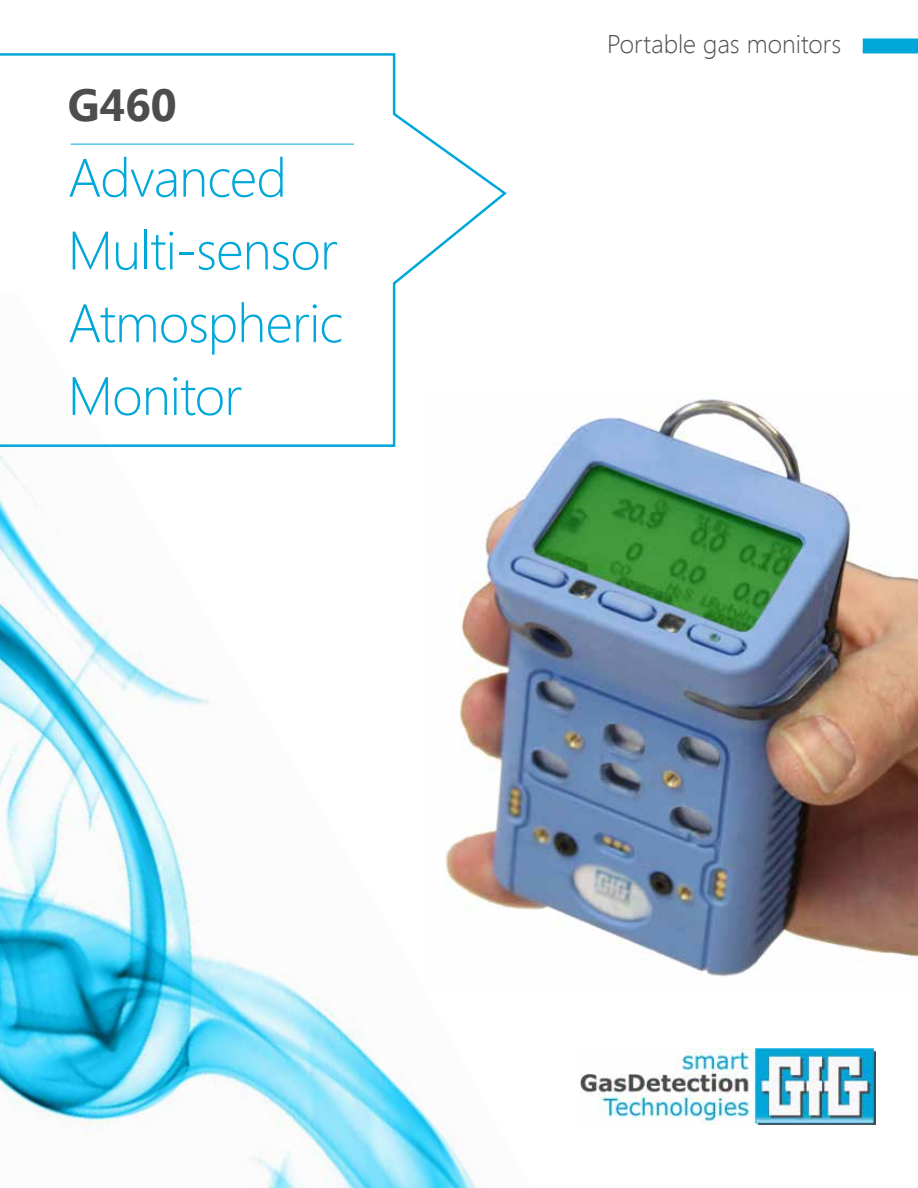
<style>
.page{position:relative;width:918px;height:1188px;background:#fff}
.page>*{position:absolute;margin:0;border:0;box-sizing:border-box;transform-origin:0 0}
.t1{font:300 54px/72.8px "Segoe UI";letter-spacing:-.015em;color:#00a7d9}
.t2{font:700 45px "Segoe UI";color:#4d4d4f}
.t3{font:300 25.5px "Segoe UI";color:#4d4d4f}
</style>
<div class="page">
<img style="left:580px;top:1048px;width:296px;height:76px">
<img style="left:0;top:454px;width:482px;height:734px">
<svg style="left:0;top:53px;width:507px;height:394px"></svg>
<hr style="left:71px;top:144px;width:283px;height:1px;background:#00a7d9">
<div style="left:863px;top:38px;width:55px;height:15px;background:#00a7d9"></div>
<img style="left:429px;top:393px;width:489px;height:601px">
<p class="t2" style="left:68px;top:72px;width:110px">G460</p>
<p class="t1" style="left:68px;top:139px;width:277px">Advanced<br>Multi-sensor<br>Atmospheric<br>Monitor</p>
<p class="t3" style="left:607px;top:27px;width:236px">Portable gas monitors</p>
</div>
